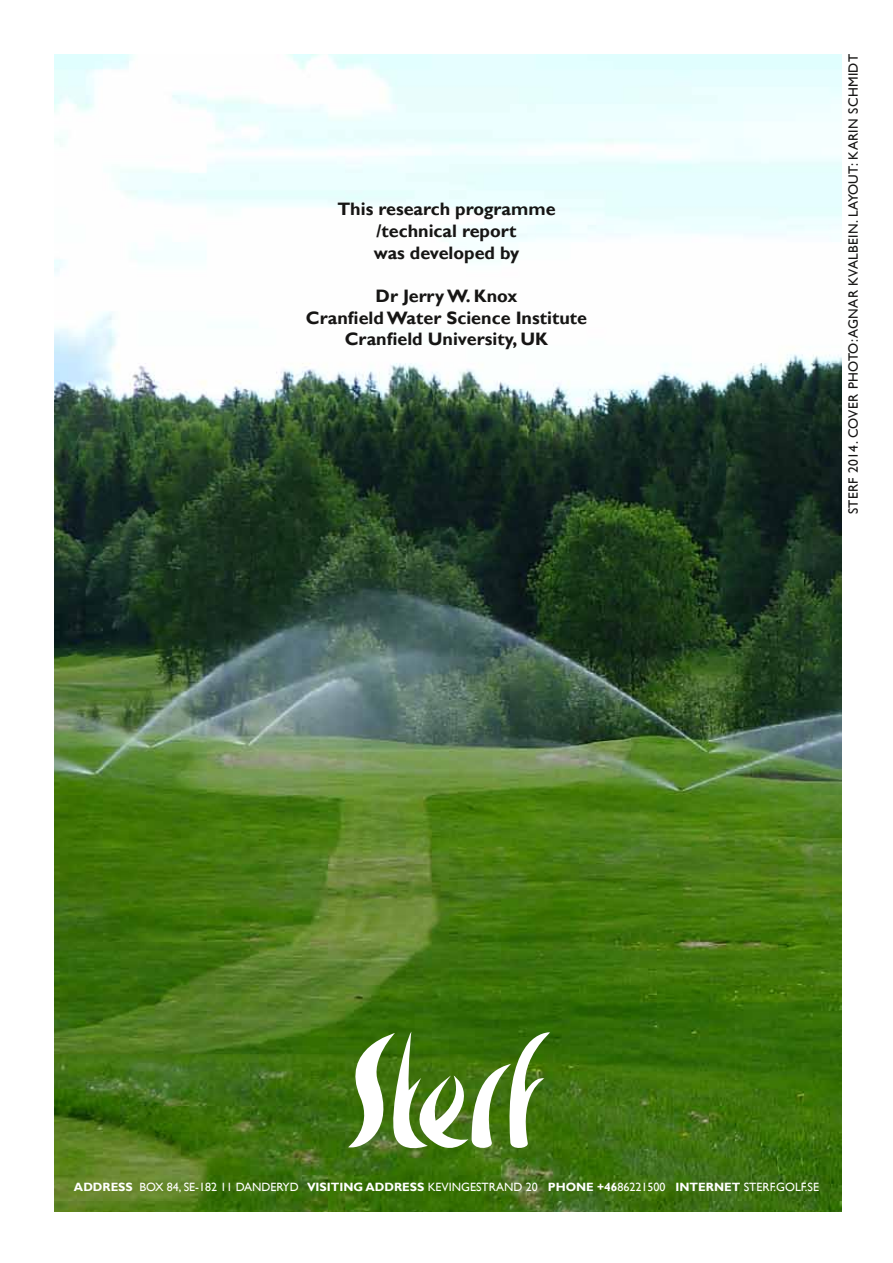
<style>
.page{position:relative;width:893px;height:1263px;background:#fff}
.page>*{position:absolute;margin:0;border:0;box-sizing:border-box;transform-origin:0 0}
.t1{font:700 18px/21.6px "Gill Sans";color:#161514;text-align:center}
.t2{font:700 18px/21.6px "Gill Sans";letter-spacing:-.02em;color:#161514;text-align:center}
.t3{font:13.5px "Gill Sans";letter-spacing:.025em;color:#161514}
.t4{font:12px "Gill Sans";color:#fff}
.t5{font:700 12px "Gill Sans";color:#fff}
.s1{font-weight:700}
</style>
<div class="page">
<img style="left:54px;top:54px;width:787px;height:1158px">
<svg style="left:339px;top:1031px;width:213px;height:121px"></svg>
<h1 class="t2" style="left:337px;top:199px;width:220px">This research programme /technical report<br>was developed by</h1>
<h1 class="t1" style="left:306px;top:285px;width:283px">Dr Jerry W. Knox<br>Cranfield Water Science Institute<br>Cranfield University, UK</h1>
<p class="t3" style="left:845px;top:514px;width:460px;rotate:-90deg">STERF 2014. Cover photo: agnar kvalbein. Layout: Karin Sc hmidt</p>
<p class="t5" style="left:74px;top:1180px;width:11px">ADD</p>
<p class="t5" style="left:103px;top:1180px;width:17px">RESS</p>
<p class="t4" style="left:139px;top:1180px;width:176px">BOX 84, SE-182 11 DANDERYD <span class="s1">VISITING</span></p>
<p class="t5" style="left:365px;top:1180px;width:11px">ADD</p>
<p class="t5" style="left:394px;top:1180px;width:17px">RESS</p>
<p class="t4" style="left:428px;top:1180px;width:130px">KEVINGESTRAND 20 <span class="s1">PHONE</span></p>
<p class="t4" style="left:597px;top:1180px;width:87px"><span class="s1">+46</span>86221500 <span class="s1">INTE</span></p>
<p class="t5" style="left:706px;top:1180px;width:18px">RNET</p>
<p class="t4" style="left:744px;top:1180px;width:77px">STERF.GOLF.SE</p>
</div>
